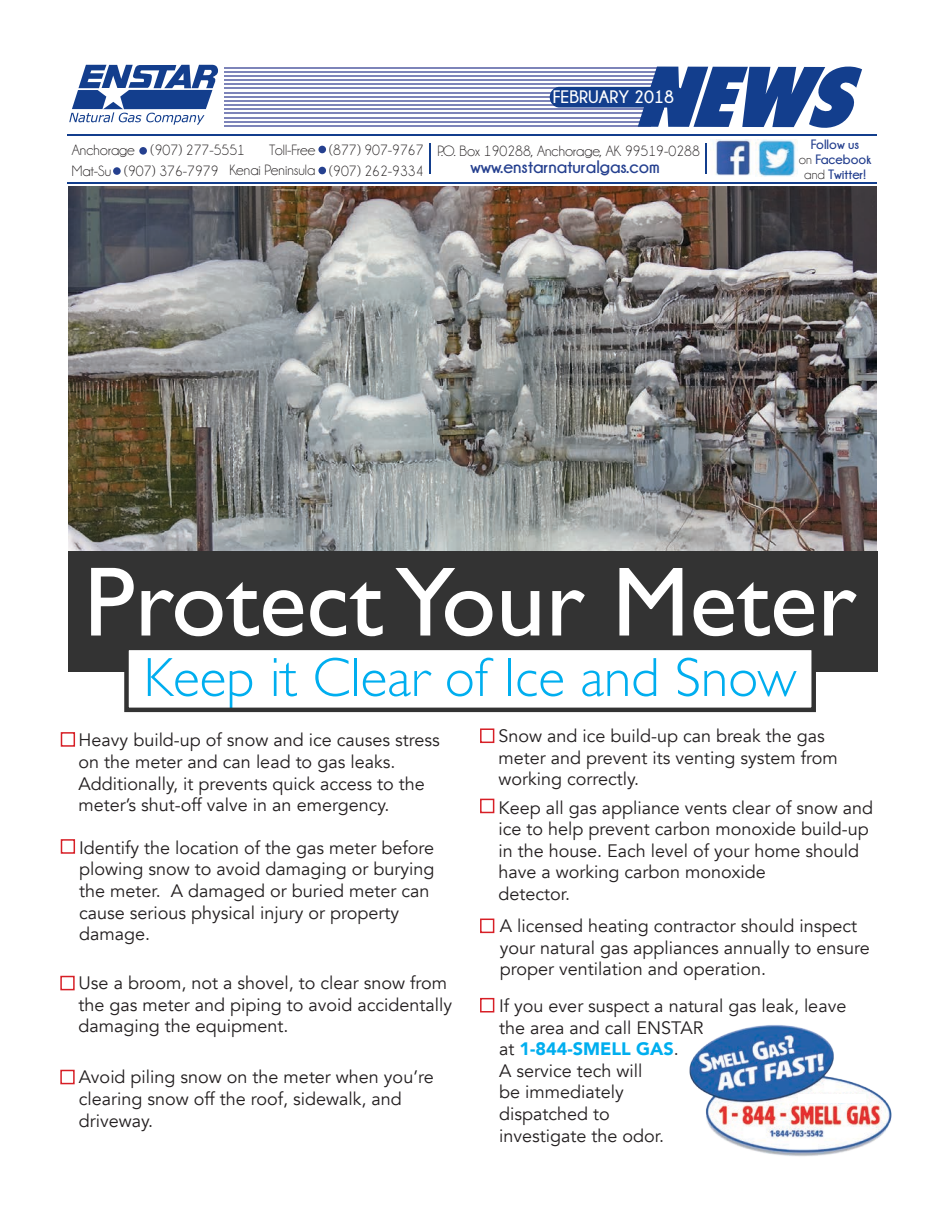
<style>
.page{position:relative;width:945px;height:1215px;background:#fff}
.page>*{position:absolute;margin:0;border:0;box-sizing:border-box;transform-origin:0 0}
.t1{font:99px "Gill Sans";color:#fff}
.t2{font:300 55.5px "Gill Sans";color:#00aeef}
.t3{font:18px/21.6px "Avenir";color:#231f20}
.t4{font:700 18px "Champagne&Limousines";color:#25408f}
.t5{font:900 18px "Avenir";color:#00aeef}
.t6{font:700 18px "Champagne&Limousines";color:#fff}
.t7{font:15px "Champagne&Limousines";color:#231f20}
.t8{font:700 13.5px "Champagne&Limousines";color:#25408f}
.s1{font-weight:400;color:#231f20}
</style>
<div class="page">
<hr style="left:224px;top:83px;width:439px;height:2px;background:#7d84b9">
<hr style="left:224px;top:79px;width:439px;height:2px;background:#7d84b9">
<hr style="left:224px;top:75px;width:439px;height:2px;background:#7d84b9">
<hr style="left:224px;top:71px;width:439px;height:2px;background:#7d84b9">
<hr style="left:224px;top:67px;width:439px;height:1px;background:#7d84b9">
<hr style="left:224px;top:125px;width:426px;height:2px;background:#7d84b9">
<hr style="left:224px;top:121px;width:428px;height:2px;background:#7d84b9">
<hr style="left:224px;top:117px;width:430px;height:1px;background:#7d84b9">
<hr style="left:224px;top:113px;width:431px;height:1px;background:#7d84b9">
<hr style="left:224px;top:108px;width:439px;height:2px;background:#7d84b9">
<hr style="left:224px;top:104px;width:439px;height:2px;background:#7d84b9">
<hr style="left:224px;top:100px;width:439px;height:2px;background:#7d84b9">
<hr style="left:224px;top:96px;width:439px;height:2px;background:#7d84b9">
<svg style="left:638px;top:66px;width:224px;height:62px"></svg>
<hr style="left:224px;top:92px;width:439px;height:1px;background:#7d84b9">
<hr style="left:224px;top:88px;width:439px;height:1px;background:#7d84b9">
<hr style="left:68px;top:134px;width:810px;height:2px;background:#133e8d">
<hr style="left:68px;top:182px;width:810px;height:2px;background:#133e8d">
<svg style="left:69px;top:65px;width:149px;height:60px"></svg>
<div style="left:550px;top:87px;width:135px;height:21px;background:#133e8d;border-radius:10px"></div>
<hr style="left:429px;top:143px;width:2px;height:31px;background:#133e8d">
<hr style="left:705px;top:143px;width:2px;height:31px;background:#133e8d">
<div style="left:139px;top:147px;width:8px;height:8px;background:#25408f;border-radius:50%"></div>
<div style="left:113px;top:167px;width:8px;height:8px;background:#25408f;border-radius:50%"></div>
<div style="left:318px;top:146px;width:8px;height:7px;background:#25408f;border-radius:50%"></div>
<div style="left:318px;top:167px;width:8px;height:7px;background:#25408f;border-radius:50%"></div>
<img style="left:715px;top:139px;width:41px;height:36px">
<img style="left:756px;top:140px;width:42px;height:37px">
<img style="left:69px;top:186px;width:807px;height:366px">
<div style="left:68px;top:552px;width:810px;height:120px;background:#333"></div>
<div style="left:126px;top:648px;width:688px;height:62px;background:#fff"></div>
<div style="left:124px;top:646px;width:692px;height:66px;border:4px solid #333"></div>
<img style="left:689px;top:1025px;width:203px;height:131px">
<div style="left:799px;top:1095px;width:67px;height:8px;background:#fff"></div>
<div style="left:61px;top:732px;width:14px;height:15px;border:2px solid #d71f26"></div>
<div style="left:61px;top:839px;width:14px;height:15px;border:2px solid #d71f26"></div>
<div style="left:60px;top:976px;width:15px;height:14px;border:2px solid #d71f26"></div>
<div style="left:60px;top:1070px;width:15px;height:14px;border:2px solid #d71f26"></div>
<div style="left:480px;top:728px;width:14px;height:15px;border:2px solid #d71f26"></div>
<div style="left:480px;top:799px;width:14px;height:14px;border:2px solid #d71f26"></div>
<div style="left:480px;top:919px;width:14px;height:14px;border:2px solid #d71f26"></div>
<div style="left:480px;top:998px;width:14px;height:14px;border:2px solid #d71f26"></div>
<p class="t6" style="left:553px;top:87px;width:123px">FEBRUARY 2018</p>
<p class="t7" style="left:269px;top:142px;width:48px">Toll-Free</p>
<p class="t7" style="left:329px;top:143px;width:96px">(877) 907-9767</p>
<p class="t7" style="left:230px;top:162px;width:87px">Kenai Peninsula</p>
<p class="t7" style="left:329px;top:164px;width:96px">(907) 262-9334</p>
<p class="t7" style="left:72px;top:143px;width:65px">Anchorage</p>
<p class="t7" style="left:151px;top:143px;width:96px">(907) 277-5551</p>
<p class="t7" style="left:72px;top:163px;width:41px">Mat-Su</p>
<p class="t7" style="left:124px;top:163px;width:96px">(907) 376-7979</p>
<p class="t7" style="left:438px;top:143px;width:264px">P.O. Box 190288, Anchorage, AK 99519-0288</p>
<p class="t4" style="left:470px;top:157px;width:191px">www.enstarnaturalgas.com</p>
<p class="t8" style="left:811px;top:137px;width:50px">Follow us</p>
<p class="t8" style="left:799px;top:152px;width:74px"><span class="s1">on</span> Facebook</p>
<p class="t8" style="left:804px;top:167px;width:63px"><span class="s1">and</span> Twitter!</p>
<p class="t1" style="left:84px;top:544px;width:774px">Protect Your Meter</p>
<p class="t2" style="left:144px;top:634px;width:655px">Keep it Clear of Ice and Snow</p>
<p class="t3" style="left:79px;top:730px;width:363px">Heavy build-up of snow and ice causes stress on the meter and can lead to gas leaks.</p>
<p class="t3" style="left:79px;top:773px;width:348px">Additionally, it prevents quick access to the meter’s shut-off valve in an emergency.</p>
<p class="t3" style="left:79px;top:837px;width:357px">Identify the location of the gas meter before plowing snow to avoid damaging or burying the meter. A damaged or buried meter can cause serious physical injury or property</p>
<p class="t3" style="left:79px;top:923px;width:73px">damage.</p>
<p class="t3" style="left:79px;top:973px;width:375px">Use a broom, not a shovel, to clear snow from the gas meter and piping to avoid accidentally damaging the equipment.</p>
<p class="t3" style="left:79px;top:1067px;width:356px">Avoid piling snow on the meter when you’re clearing snow off the roof, sidewalk, and</p>
<p class="t3" style="left:79px;top:1110px;width:76px">driveway.</p>
<p class="t3" style="left:498px;top:725px;width:328px">Snow and ice build-up can break the gas</p>
<p class="t3" style="left:498px;top:747px;width:341px">meter and prevent its venting system from working correctly.</p>
<p class="t3" style="left:498px;top:797px;width:376px">Keep all gas appliance vents clear of snow and ice to help prevent carbon monoxide build-up in the house. Each level of your home should have a working carbon monoxide</p>
<p class="t3" style="left:498px;top:883px;width:73px">detector.</p>
<p class="t3" style="left:500px;top:915px;width:372px">A licensed heating contractor should inspect your natural gas appliances annually to ensure proper ventilation and operation.</p>
<p class="t3" style="left:499px;top:995px;width:349px">If you ever suspect a natural gas leak, leave the area and call ENSTAR</p>
<p class="t5" style="left:499px;top:1034px;width:181px"><span class="s1">at</span> 1-844-SMELL GAS<span class="s1">.</span></p>
<p class="t3" style="left:499px;top:1060px;width:145px">A service tech will</p>
<p class="t3" style="left:499px;top:1082px;width:126px">be immediately</p>
<p class="t3" style="left:499px;top:1103px;width:112px">dispatched to</p>
<p class="t3" style="left:499px;top:1125px;width:166px">investigate the odor.</p>
</div>
